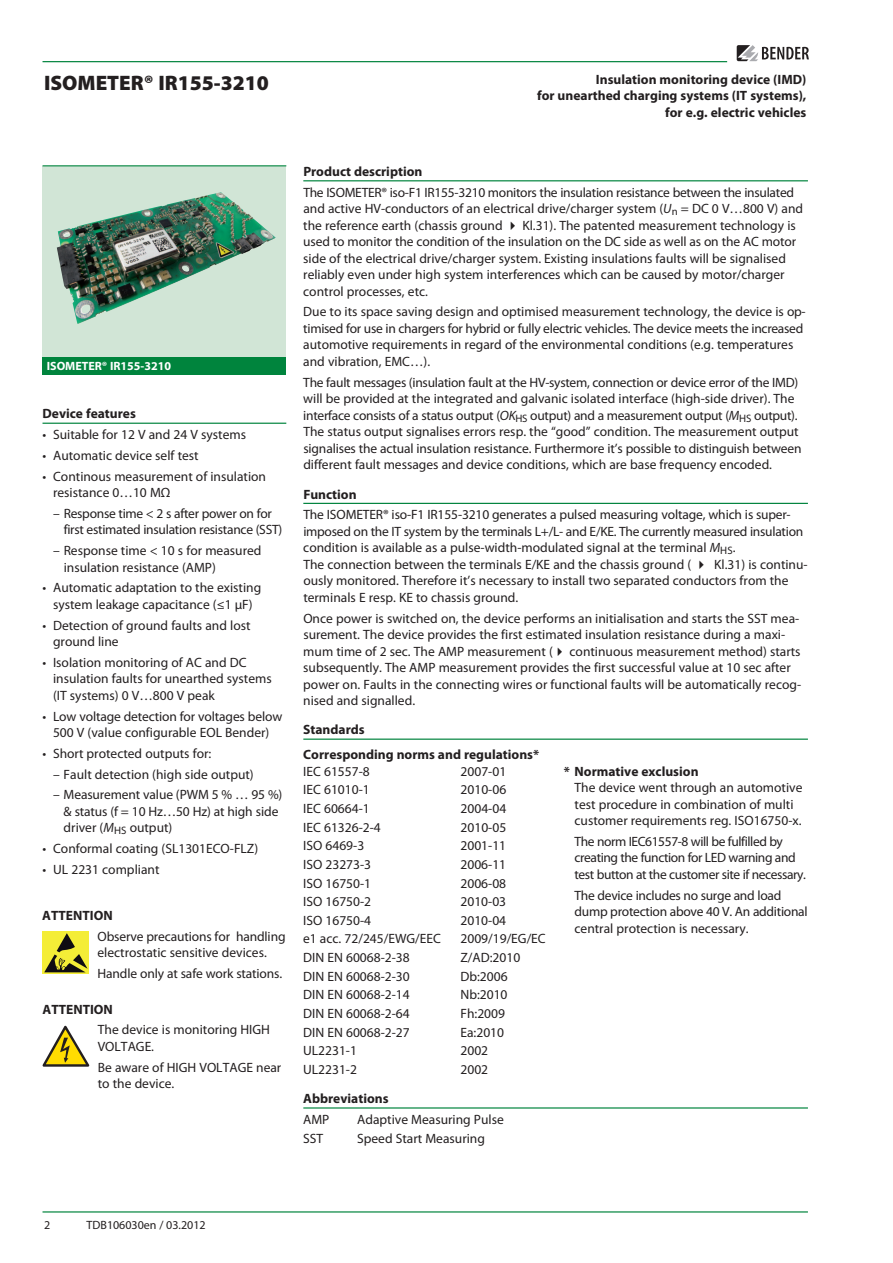
<style>
.page{position:relative;width:893px;height:1263px;background:#fff}
.page>*{position:absolute;margin:0;border:0;box-sizing:border-box;transform-origin:0 0}
.t1{font:900 21px "Myriad Pro";color:#231f20}
.t2{font:13.5px/16.5px "Myriad Pro";color:#231f20}
.t3{font:700 13.5px/16.5px "Myriad Pro";color:#231f20;text-align:right}
.t4{font:13.5px/16.5px "Myriad Pro";letter-spacing:-.02em;color:#231f20}
.t5{font:13.5px/16.5px "Myriad Pro";letter-spacing:-.03em;color:#231f20}
.t6{font:12px "Myriad Pro";color:#231f20}
.t7{font:700 12px "Myriad Pro";color:#fff}
.s1{font-style:italic}
</style>
<div class="page">
<svg style="left:737px;top:45px;width:72px;height:16px"></svg>
<hr style="left:43px;top:61px;width:684px;height:1px;background:#00843d">
<hr style="left:43px;top:1211px;width:765px;height:1px;background:#00843d">
<div style="left:43px;top:166px;width:243px;height:191px;background:#d1e5d6"></div>
<hr style="left:43px;top:165px;width:243px;height:1px;background:#00843d">
<div style="left:43px;top:357px;width:243px;height:17px;background:#00843d"></div>
<img style="left:57px;top:196px;width:219px;height:128px">
<hr style="left:43px;top:423px;width:243px;height:1px;background:#00843d">
<hr style="left:303px;top:180px;width:505px;height:1px;background:#00843d">
<hr style="left:303px;top:503px;width:505px;height:1px;background:#00843d">
<hr style="left:303px;top:738px;width:505px;height:2px;background:#00843d">
<hr style="left:303px;top:1107px;width:505px;height:1px;background:#00843d">
<svg style="left:43px;top:931px;width:46px;height:43px"></svg>
<svg style="left:44px;top:933px;width:44px;height:39px"></svg>
<svg style="left:43px;top:1026px;width:46px;height:41px"></svg>
<h1 class="t1" style="left:44px;top:71px;width:226px">ISOMETER® IR155-3210</h1>
<p class="t3" style="left:537px;top:71px;width:271px">Insulation monitoring device (IMD)<br>for unearthed charging systems (IT systems), for e.g. electric vehicles</p>
<p class="t7" style="left:47px;top:358px;width:126px">ISOMETER® IR155-3210</p>
<p class="t3" style="left:43px;top:405px;width:95px">Device features</p>
<p class="t2" style="left:43px;top:426px;width:205px">• Suitable for 12 V and 24 V systems</p>
<p class="t2" style="left:43px;top:447px;width:158px">• Automatic device self test</p>
<p class="t2" style="left:53px;top:468px;width:214px;text-indent:-11px">• Continous measurement of insulation resistance 0…10 MΩ</p>
<p class="t4" style="left:64px;top:505px;width:220px;text-indent:-11px">– Response time &lt; 2 s after power on for first estimated insulation resistance (SST)</p>
<p class="t2" style="left:64px;top:542px;width:199px;text-indent:-11px">– Response time &lt; 10 s for measured insulation resistance (AMP)</p>
<p class="t2" style="left:42px;top:579px;width:220px;text-align:center">• Automatic adaptation to the existing system leakage capacitance (≤1 μF)</p>
<p class="t2" style="left:53px;top:617px;width:199px;text-indent:-11px">• Detection of ground faults and lost ground line</p>
<p class="t2" style="left:53px;top:654px;width:220px;text-indent:-11px">• Isolation monitoring of AC and DC insulation faults for unearthed systems (IT systems) 0 V…800 V peak</p>
<p class="t2" style="left:42px;top:708px;width:241px;text-align:center">• Low voltage detection for voltages below<br>500 V (value configurable EOL Bender)</p>
<p class="t2" style="left:42px;top:745px;width:170px">• Short protected outputs for:</p>
<p class="t2" style="left:53px;top:766px;width:202px">– Fault detection (high side output)</p>
<p class="t2" style="left:64px;top:786px;width:220px;text-indent:-11px">– Measurement value (PWM 5 % … 95 %) &amp; status (f = 10 Hz…50 Hz) at high side driver (<span class="s1">M</span><sub>HS</sub> output)</p>
<p class="t2" style="left:43px;top:840px;width:217px">• Conformal coating (SL1301ECO-FLZ)</p>
<p class="t2" style="left:43px;top:861px;width:118px">• UL 2231 compliant</p>
<p class="t3" style="left:42px;top:907px;width:72px">ATTENTION</p>
<p class="t2" style="left:98px;top:928px;width:190px">Observe precautions for handling electrostatic sensitive devices.</p>
<p class="t2" style="left:98px;top:965px;width:186px">Handle only at safe work stations.</p>
<p class="t3" style="left:43px;top:1000px;width:72px">ATTENTION</p>
<p class="t2" style="left:98px;top:1021px;width:174px">The device is monitoring HIGH<br>VOLTAGE.</p>
<p class="t2" style="left:98px;top:1059px;width:185px">Be aware of HIGH VOLTAGE near to the device.</p>
<p class="t3" style="left:303px;top:163px;width:121px">Product description</p>
<p class="t2" style="left:303px;top:184px;width:501px">The ISOMETER® iso-F1 IR155-3210 monitors the insulation resistance between the insulated and active HV-conductors of an electrical drive/charger system (<span class="s1">U</span><sub>n</sub> = DC 0 V…800 V) and the reference earth (chassis ground ✔ Kl.31). The patented measurement technology is used to monitor the condition of the insulation on the DC side as well as on the AC motor side of the electrical drive/charger system. Existing insulations faults will be signalised reliably even under high system interferences which can be caused by motor/charger control processes, etc.</p>
<p class="t2" style="left:303px;top:303px;width:504px">Due to its space saving design and optimised measurement technology, the device is op&shy;timised for use in chargers for hybrid or fully electric vehicles. The device meets the increased automotive requirements in regard of the environmental conditions (e.g. temperatures and vibration, EMC…).</p>
<p class="t2" style="left:303px;top:374px;width:500px">The fault messages (insulation fault at the HV-system, connection or device error of the IMD) will be provided at the integrated and galvanic isolated interface (high-side driver). The interface consists of a status output (<span class="s1">OK</span><sub>HS</sub> output) and a measurement output (<span class="s1">M</span><sub>HS</sub> output).<br>The status output signalises errors resp. the “good” condition. The measurement output signalises the actual insulation resistance. Furthermore it’s possible to distinguish between different fault messages and device conditions, which are base frequency encoded.</p>
<p class="t3" style="left:303px;top:485px;width:55px">Function</p>
<p class="t2" style="left:303px;top:506px;width:506px">The ISOMETER® iso-F1 IR155-3210 generates a pulsed measuring voltage, which is super&shy;imposed on the IT system by the terminals L+/L- and E/KE. The currently measured insulation condition is available as a pulse-width-modulated signal at the terminal <span class="s1">M</span><sub>HS</sub>.<br>The connection between the terminals E/KE and the chassis ground ( ✔ Kl.31) is continu&shy;ously monitored. Therefore it’s necessary to install two separated conductors from the terminals E resp. KE to chassis ground.</p>
<p class="t2" style="left:303px;top:609px;width:499px">Once power is switched on, the device performs an initialisation and starts the SST mea&shy;surement. The device provides the first estimated insulation resistance during a maxi&shy;mum time of 2 sec. The AMP measurement (✔ continuous measurement method) starts subsequently. The AMP measurement provides the first successful value at 10 sec after power on. Faults in the connecting wires or functional faults will be automatically recog&shy;nised and signalled.</p>
<p class="t3" style="left:303px;top:717px;width:237px;line-height:25px;text-align:left">Standards<br>Corresponding norms and regulations*</p>
<p class="t2" style="left:303px;top:763px;width:68px">IEC 61557-8</p>
<p class="t2" style="left:461px;top:763px;width:47px">2007-01</p>
<p class="t2" style="left:303px;top:781px;width:68px">IEC 61010-1</p>
<p class="t2" style="left:461px;top:781px;width:47px">2010-06</p>
<p class="t2" style="left:303px;top:800px;width:68px">IEC 60664-1</p>
<p class="t2" style="left:461px;top:800px;width:47px">2004-04</p>
<p class="t2" style="left:303px;top:819px;width:79px">IEC 61326-2-4</p>
<p class="t2" style="left:461px;top:819px;width:47px">2010-05</p>
<p class="t2" style="left:303px;top:837px;width:63px">ISO 6469-3</p>
<p class="t2" style="left:461px;top:837px;width:47px">2001-11</p>
<p class="t2" style="left:303px;top:856px;width:70px">ISO 23273-3</p>
<p class="t2" style="left:460px;top:856px;width:47px">2006-11</p>
<p class="t2" style="left:303px;top:874px;width:70px">ISO 16750-1</p>
<p class="t2" style="left:460px;top:874px;width:47px">2006-08</p>
<p class="t2" style="left:303px;top:893px;width:70px">ISO 16750-2</p>
<p class="t2" style="left:460px;top:893px;width:47px">2010-03</p>
<p class="t2" style="left:303px;top:912px;width:70px">ISO 16750-4</p>
<p class="t2" style="left:460px;top:912px;width:47px">2010-04</p>
<p class="t2" style="left:303px;top:930px;width:139px">e1 acc. 72/245/EWG/EEC</p>
<p class="t2" style="left:460px;top:930px;width:87px">2009/19/EG/EC</p>
<p class="t2" style="left:303px;top:949px;width:108px">DIN EN 60068-2-38</p>
<p class="t2" style="left:460px;top:949px;width:61px">Z/AD:2010</p>
<p class="t2" style="left:303px;top:968px;width:108px">DIN EN 60068-2-30</p>
<p class="t2" style="left:460px;top:968px;width:49px">Db:2006</p>
<p class="t2" style="left:303px;top:986px;width:108px">DIN EN 60068-2-14</p>
<p class="t2" style="left:460px;top:986px;width:49px">Nb:2010</p>
<p class="t2" style="left:303px;top:1005px;width:108px">DIN EN 60068-2-64</p>
<p class="t2" style="left:460px;top:1005px;width:46px">Fh:2009</p>
<p class="t2" style="left:303px;top:1024px;width:108px">DIN EN 60068-2-27</p>
<p class="t2" style="left:460px;top:1024px;width:45px">Ea:2010</p>
<p class="t2" style="left:303px;top:1042px;width:55px">UL2231-1</p>
<p class="t2" style="left:460px;top:1042px;width:29px">2002</p>
<p class="t2" style="left:303px;top:1061px;width:55px">UL2231-2</p>
<p class="t2" style="left:460px;top:1061px;width:29px">2002</p>
<p class="t3" style="left:303px;top:1090px;width:87px">Abbreviations</p>
<p class="t2" style="left:303px;top:1111px;width:28px">AMP</p>
<p class="t2" style="left:357px;top:1111px;width:148px">Adaptive Measuring Pulse</p>
<p class="t2" style="left:303px;top:1129px;width:22px">SST</p>
<p class="t2" style="left:357px;top:1129px;width:129px">Speed Start Measuring</p>
<p class="t3" style="left:564px;top:762px;width:136px">* Normative exclusion</p>
<p class="t2" style="left:575px;top:779px;width:229px">The device went through an automotive test procedure in combination of multi customer requirements reg. ISO16750-x.</p>
<p class="t5" style="left:575px;top:833px;width:233px">The norm IEC61557-8 will be fulfilled by creating the function for LED warning and test button at the customer site if necessary.</p>
<p class="t4" style="left:574px;top:887px;width:235px">The device includes no surge and load dump protection above 40 V. An additional central protection is necessary.</p>
<p class="t6" style="left:44px;top:1217px;width:8px">2</p>
<p class="t6" style="left:87px;top:1217px;width:121px">TDB106030en / 03.2012</p>
</div>
